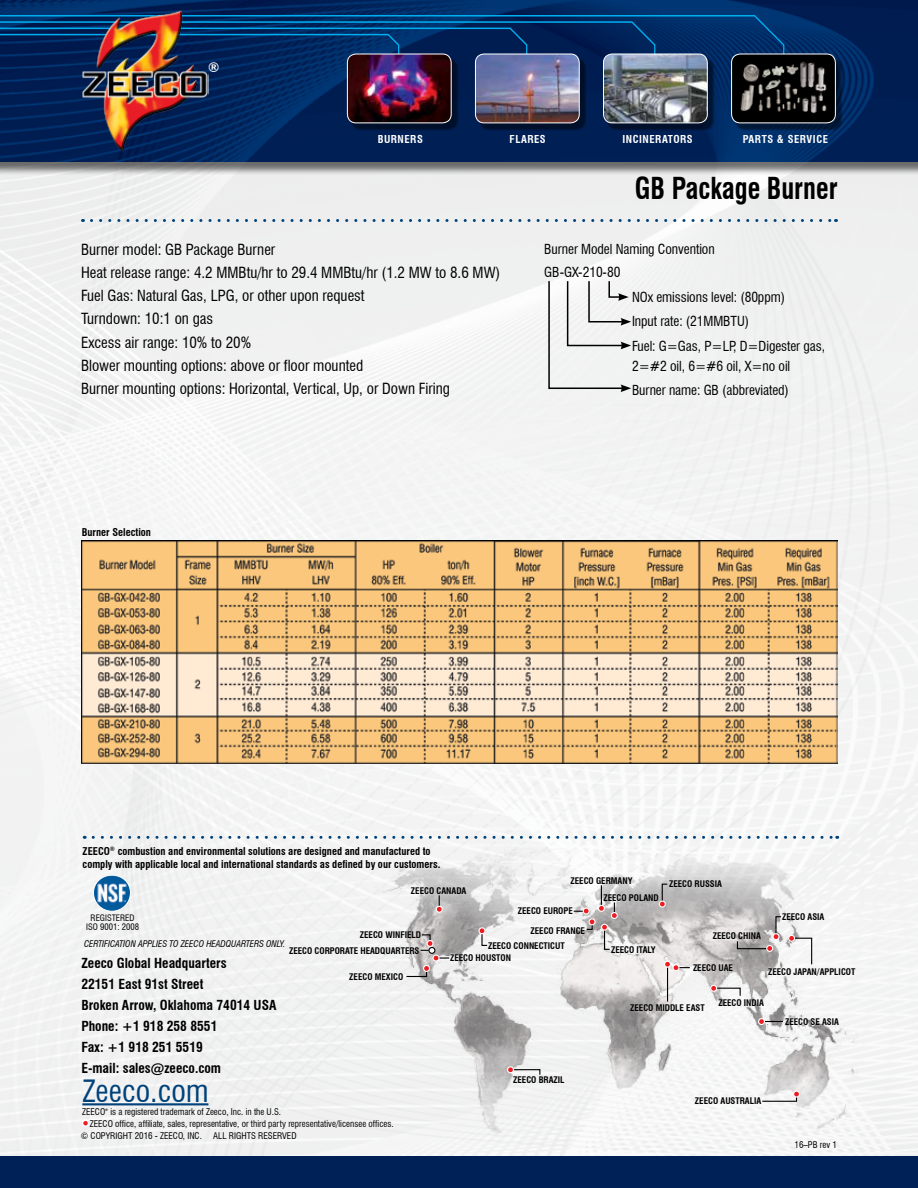
<style>
.page{position:relative;width:918px;height:1188px;background:#f2f2f3}
.page>*{position:absolute;margin:0;border:0;box-sizing:border-box;transform-origin:0 0}
.t1{font:condensed 30px "Swiss 721 BT";color:#00427a}
.t2{font:700 condensed 29.55px "Swiss 721 BT";color:#000;scale:.9 1}
.t3{font:condensed 15px/23.1px "Swiss 721 BT";color:#000}
.t4{font:condensed 13.5px/24.6px "Swiss 721 BT";letter-spacing:-.005em;color:#000}
.t5{font:700 condensed 13.5px/21px "Swiss 721 BT";color:#000}
.t6{font:700 condensed 13.5px "Swiss 721 BT";color:#fff}
.t7{font:700 condensed 10.65px "Swiss 721 BT";letter-spacing:.05em;color:#fff}
.t8{font:700 condensed 10.5px/12.6px "Swiss 721 BT";color:#000}
.t9{font:condensed 9px "Swiss 721 BT";color:#000}
.t10{font:italic condensed 9px "Swiss 721 BT";color:#000}
.t11{font:700 condensed 8.85px "Swiss 721 BT";color:#000}
.t12{font:condensed 8.7px/9.6px "Swiss 721 BT";color:#000;text-align:center}
.t13{font:700 condensed 3.45px "Swiss 721 BT";color:#000}
</style>
<div class="page">
<div style="left:0;top:0;width:918px;height:175px;background:#000;opacity:.55"></div>
<img style="left:0;top:0;width:918px;height:162px">
<svg style="left:0;top:14px;width:785px;height:43px;background:#01346c"></svg>
<div style="left:350px;top:57px;width:109px;height:74px;background:#000;opacity:.5"></div>
<img style="left:347px;top:54px;width:104px;height:69px">
<div style="left:347px;top:54px;width:105px;height:69px;border:1px solid #fff;border-radius:9px"></div>
<div style="left:478px;top:57px;width:109px;height:74px;background:#000;opacity:.5"></div>
<img style="left:475px;top:54px;width:104px;height:69px">
<div style="left:475px;top:54px;width:105px;height:69px;border:1px solid #fff;border-radius:9px"></div>
<div style="left:606px;top:57px;width:109px;height:74px;background:#000;opacity:.5"></div>
<img style="left:604px;top:54px;width:103px;height:69px">
<div style="left:603px;top:54px;width:105px;height:69px;border:1px solid #fff;border-radius:9px"></div>
<svg style="left:91px;top:219px;width:746px;height:3px"></svg>
<div style="left:734px;top:57px;width:109px;height:74px;background:#000;opacity:.5"></div>
<img style="left:732px;top:54px;width:103px;height:69px">
<div style="left:731px;top:54px;width:105px;height:69px;border:1px solid #fff;border-radius:9px"></div>
<svg style="left:93px;top:836px;width:282px;height:3px"></svg>
<img style="left:81px;top:10px;width:128px;height:142px">
<hr style="left:82px;top:1103px;width:126px;height:2px;background:#00427a">
<div style="left:82px;top:1119px;width:7px;height:8px;border:2px solid #fff;border-radius:50%"></div>
<img style="left:375px;top:836px;width:482px;height:297px">
<img style="left:95px;top:877px;width:34px;height:33px">
<div style="left:93px;top:875px;width:38px;height:37px;border:1px solid #fff;border-radius:50%"></div>
<div style="left:0;top:1157px;width:918px;height:31px;background:#002157"></div>
<hr style="left:667px;top:964px;width:1px;height:38px;background:#000">
<div style="left:664px;top:961px;width:7px;height:7px;border:1px solid #fff;border-radius:50%"></div>
<svg style="left:710px;top:985px;width:31px;height:12px"></svg>
<div style="left:710px;top:985px;width:7px;height:7px;border:1px solid #fff;border-radius:50%"></div>
<svg style="left:789px;top:935px;width:24px;height:30px"></svg>
<div style="left:788px;top:935px;width:7px;height:7px;border:1px solid #fff;border-radius:50%"></div>
<svg style="left:508px;top:1067px;width:33px;height:9px"></svg>
<div style="left:507px;top:1066px;width:7px;height:7px;border:1px solid #fff;border-radius:50%"></div>
<svg style="left:665px;top:961px;width:25px;height:10px"></svg>
<div style="left:672px;top:964px;width:7px;height:7px;border:1px solid #fff;border-radius:50%"></div>
<svg style="left:761px;top:1091px;width:38px;height:11px"></svg>
<div style="left:793px;top:1091px;width:7px;height:7px;border:1px solid #fff;border-radius:50%"></div>
<svg style="left:736px;top:916px;width:46px;height:35px"></svg>
<div style="left:766px;top:945px;width:7px;height:7px;border:1px solid #fff;border-radius:50%"></div>
<svg style="left:436px;top:895px;width:6px;height:17px"></svg>
<div style="left:436px;top:906px;width:7px;height:7px;border:1px solid #fff;border-radius:50%"></div>
<svg style="left:405px;top:934px;width:44px;height:44px"></svg>
<div style="left:428px;top:947px;width:7px;height:7px;border:1px solid #000;border-radius:50%"></div>
<svg style="left:479px;top:928px;width:9px;height:19px"></svg>
<div style="left:479px;top:927px;width:7px;height:7px;border:1px solid #fff;border-radius:50%"></div>
<svg style="left:659px;top:883px;width:9px;height:24px"></svg>
<div style="left:659px;top:901px;width:7px;height:7px;border:1px solid #fff;border-radius:50%"></div>
<svg style="left:574px;top:885px;width:43px;height:65px"></svg>
<div style="left:611px;top:912px;width:7px;height:7px;border:1px solid #fff;border-radius:50%"></div>
<svg style="left:759px;top:1019px;width:24px;height:6px"></svg>
<div style="left:758px;top:1018px;width:7px;height:7px;border:1px solid #fff;border-radius:50%"></div>
<svg style="left:548px;top:280px;width:83px;height:112px"></svg>
<img style="left:82px;top:541px;width:755px;height:223px">
<p class="t6" style="left:208px;top:59px;width:13px">®</p>
<p class="t7" style="left:378px;top:133px;width:47px">BURNERS</p>
<p class="t7" style="left:510px;top:133px;width:38px">FLARES</p>
<p class="t7" style="left:623px;top:133px;width:72px">INCINERATORS</p>
<p class="t7" style="left:743px;top:133px;width:87px">PARTS &amp; SERVICE</p>
<h2 class="t2" style="left:635px;top:171px;width:227px">GB Package Burner</h2>
<p class="t3" style="left:81px;top:238px;width:421px">Burner model: GB Package Burner<br>Heat release range: 4.2 MMBtu/hr to 29.4 MMBtu/hr (1.2 MW to 8.6 MW)<br>Fuel Gas: Natural Gas, LPG, or other upon request<br>Turndown: 10:1 on gas<br>Excess air range: 10% to 20%<br>Blower mounting options: above or floor mounted<br>Burner mounting options: Horizontal, Vertical, Up, or Down Firing</p>
<p class="t4" style="left:544px;top:238px;width:172px;line-height:23.1px">Burner Model Naming Convention<br>GB-GX-210-80</p>
<p class="t4" style="left:632px;top:285px;width:195px">NOx emissions level: (80ppm)<br>Input rate: (21MMBTU)<br>Fuel: G=Gas, P=LP, D=Digester gas,</p>
<p class="t4" style="left:632px;top:353px;width:160px">2=#2 oil, 6=#6 oil, X=no oil<br>Burner name: GB (abbreviated)</p>
<p class="t8" style="left:82px;top:526px;width:71px">Burner Selection</p>
<p class="t8" style="left:83px;top:845px;width:359px">ZEECO<sup>®</sup> combustion and environmental solutions are designed and manufactured to comply with applicable local and international standards as defined by our customers.</p>
<p class="t11" style="left:571px;top:876px;width:64px">ZEECO GERMANY</p>
<p class="t11" style="left:518px;top:906px;width:56px">ZEECO EUROPE</p>
<p class="t11" style="left:531px;top:925px;width:56px">ZEECO FRANCE</p>
<p class="t11" style="left:669px;top:879px;width:54px">ZEECO RUSSIA</p>
<p class="t11" style="left:411px;top:885px;width:57px">ZEECO CANADA</p>
<p class="t11" style="left:603px;top:893px;width:57px">ZEECO POLAND</p>
<p class="t11" style="left:782px;top:911px;width:44px">ZEECO ASIA</p>
<p class="t12" style="left:86px;top:913px;width:54px">REGISTERED<br>ISO 9001: 2008</p>
<p class="t11" style="left:360px;top:930px;width:63px">ZEECO WINFIELD</p>
<p class="t11" style="left:713px;top:930px;width:50px">ZEECO CHINA</p>
<p class="t10" style="left:84px;top:939px;width:203px">CERTIFICATION APPLIES TO ZEECO HEADQUARTERS ONLY.</p>
<p class="t11" style="left:488px;top:940px;width:78px">ZEECO CONNECTICUT</p>
<p class="t11" style="left:611px;top:944px;width:46px">ZEECO ITALY</p>
<p class="t11" style="left:289px;top:945px;width:132px">ZEECO CORPORATE HEADQUARTERS</p>
<p class="t11" style="left:450px;top:953px;width:63px">ZEECO HOUSTON</p>
<p class="t5" style="left:81px;top:952px;width:197px">Zeeco Global Headquarters<br>22151 East 91st Street<br>Broken Arrow, Oklahoma 74014 USA<br>Phone: +1 918 258 8551<br>Fax: +1 918 251 5519<br>E-mail: sales@zeeco.com</p>
<h1 class="t1" style="left:82px;top:1073px;width:128px">Zeeco.com</h1>
<p class="t9" style="left:82px;top:1106px;width:25px">ZEECO</p>
<p class="t13" style="left:105px;top:1107px;width:4px">®</p>
<p class="t9" style="left:110px;top:1106px;width:172px">is a registered trademark of Zeeco, Inc. in the U.S.</p>
<p class="t9" style="left:90px;top:1118px;width:305px">ZEECO office, affiliate, sales, representative, or third party representative/licensee offices.</p>
<p class="t9" style="left:81px;top:1130px;width:217px">© COPYRIGHT 2016 - ZEECO, INC. ALL RIGHTS RESERVED</p>
<p class="t11" style="left:693px;top:962px;width:42px">ZEECO UAE</p>
<p class="t11" style="left:768px;top:966px;width:89px">ZEECO JAPAN/APPLICOT</p>
<p class="t11" style="left:349px;top:972px;width:55px">ZEECO MEXICO</p>
<p class="t11" style="left:718px;top:998px;width:47px">ZEECO INDIA</p>
<p class="t11" style="left:630px;top:1002px;width:76px">ZEECO MIDDLE EAST</p>
<p class="t11" style="left:785px;top:1016px;width:56px">ZEECO SE ASIA</p>
<p class="t11" style="left:513px;top:1074px;width:53px">ZEECO BRAZIL</p>
<p class="t11" style="left:695px;top:1096px;width:68px">ZEECO AUSTRALIA</p>
<p class="t9" style="left:795px;top:1139px;width:44px">16–PB rev 1</p>
</div>
